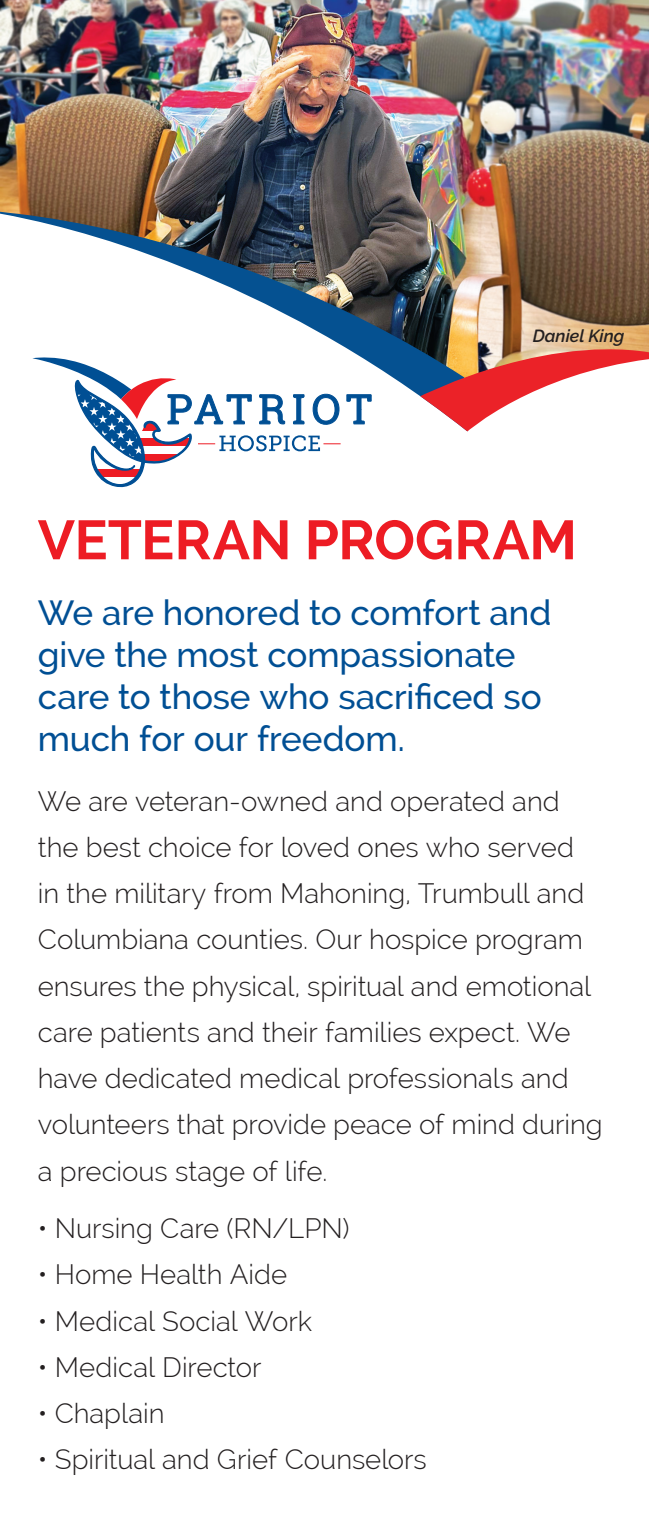
<style>
.page{position:relative;width:649px;height:1530px;background:#fff}
.page>*{position:absolute;margin:0;border:0;box-sizing:border-box;transform-origin:0 0}
.t1{font:700 55px "Raleway";letter-spacing:-.005em;color:#ed1c24}
.t2{font:500 35px/42px "Raleway";letter-spacing:-.005em;color:#004f94}
.t3{font:300 27.5px/46.2px "Raleway";color:#231f20}
.t4{font:italic 600 17.5px "Raleway";color:#231f20}
</style>
<div class="page">
<img style="left:0;top:0;width:648px;height:211px">
<svg style="left:120px;top:211px;width:528px;height:277px"></svg>
<img style="left:0;top:210px;width:467px;height:221px">
<svg style="left:412px;top:327px;width:236px;height:104px"></svg>
<svg style="left:346px;top:390px;width:25px;height:34px"></svg>
<svg style="left:32px;top:358px;width:308px;height:129px"></svg>
<p class="t4" style="left:532px;top:326px;width:93px">Daniel King</p>
<p class="t1" style="left:38px;top:509px;width:540px">VETERAN PROGRAM</p>
<p class="t2" style="left:38px;top:592px;width:514px">We are honored to comfort and give the most compassionate care to those who sacrificed so much for our freedom.</p>
<p class="t3" style="left:38px;top:778px;width:566px">We are veteran-owned and operated and the best choice for loved ones who served<br>in the military from Mahoning, Trumbull and Columbiana counties. Our hospice program ensures the physical, spiritual and emotional care patients and their families expect. We have dedicated medical professionals and volunteers that provide peace of mind during a precious stage of life.</p>
<p class="t3" style="left:38px;top:1205px;width:313px">• Nursing Care (RN/LPN)</p>
<p class="t3" style="left:38px;top:1251px;width:250px">• Home Health Aide</p>
<p class="t3" style="left:38px;top:1298px;width:275px">• Medical Social Work</p>
<p class="t3" style="left:38px;top:1344px;width:225px">• Medical Director</p>
<p class="t3" style="left:38px;top:1390px;width:128px">• Chaplain</p>
<p class="t3" style="left:38px;top:1436px;width:390px">• Spiritual and Grief Counselors</p>
</div>
